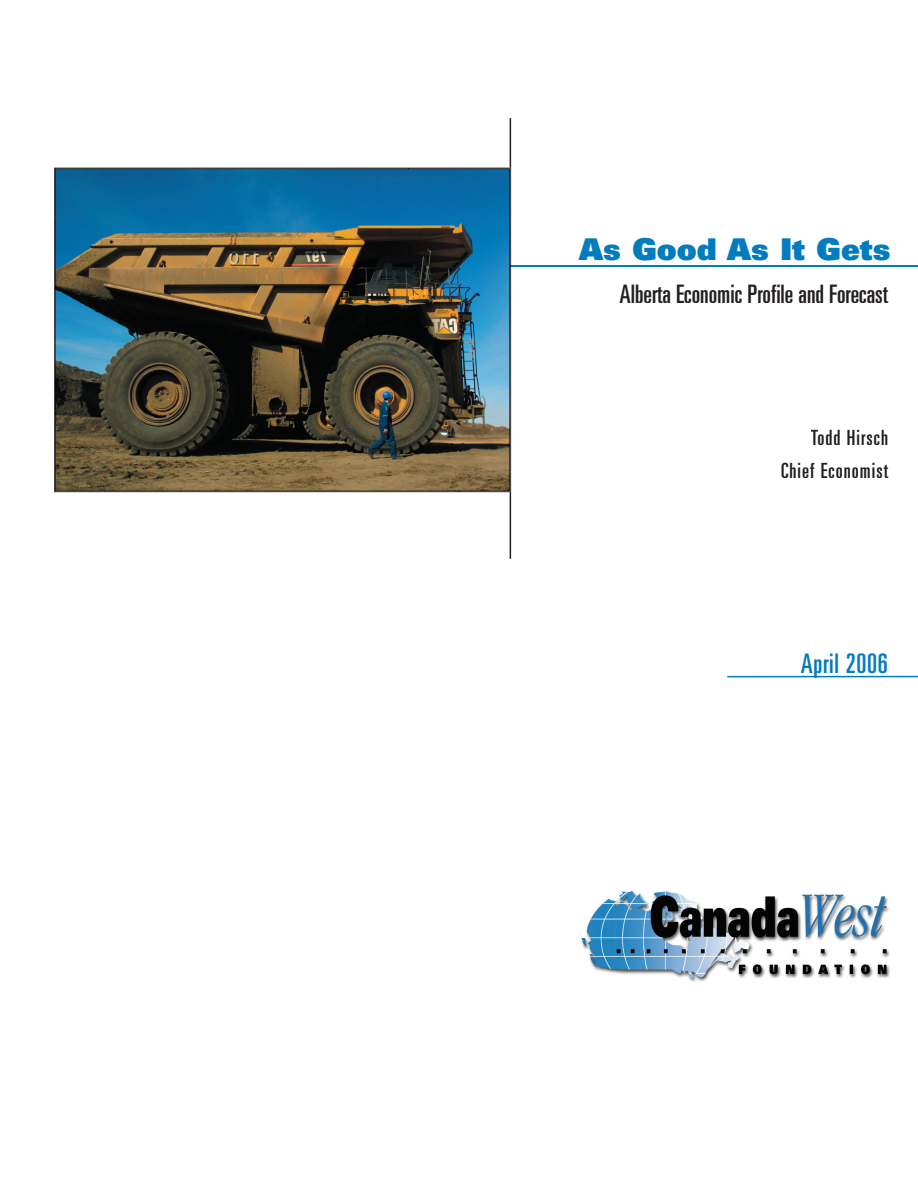
<style>
.page{position:relative;width:918px;height:1188px;background:#fff}
.page>*{position:absolute;margin:0;border:0;box-sizing:border-box;transform-origin:0 0}
.t1{font:900 30px "Univers";color:#007cbf}
.t2{font:ultra-condensed 27px "Univers";letter-spacing:.025em;color:#007cbf}
.t3{font:ultra-condensed 25.5px "Univers";color:#231f20}
.t4{font:ultra-condensed 21px/33px "Univers";letter-spacing:.05em;color:#231f20;text-align:right}
</style>
<div class="page">
<hr style="left:377px;top:265px;width:541px;height:2px;background:#007cbf">
<img style="left:54px;top:168px;width:456px;height:324px">
<img style="left:55px;top:168px;width:455px;height:54px">
<img style="left:55px;top:222px;width:50px;height:269px">
<img style="left:459px;top:222px;width:51px;height:269px">
<img style="left:105px;top:437px;width:354px;height:54px">
<hr style="left:727px;top:676px;width:191px;height:1px;background:#007cbf">
<img style="left:581px;top:890px;width:309px;height:92px">
<svg style="left:510px;top:118px;width:2px;height:441px"></svg>
<p class="t1" style="left:579px;top:229px;width:313px">As Good As It Gets</p>
<p class="t3" style="left:619px;top:279px;width:270px">Alberta Economic Profile and Forecast</p>
<p class="t4" style="left:781px;top:421px;width:108px">Todd Hirsch<br>Chief Economist</p>
<p class="t2" style="left:801px;top:648px;width:89px">April 2006</p>
</div>
